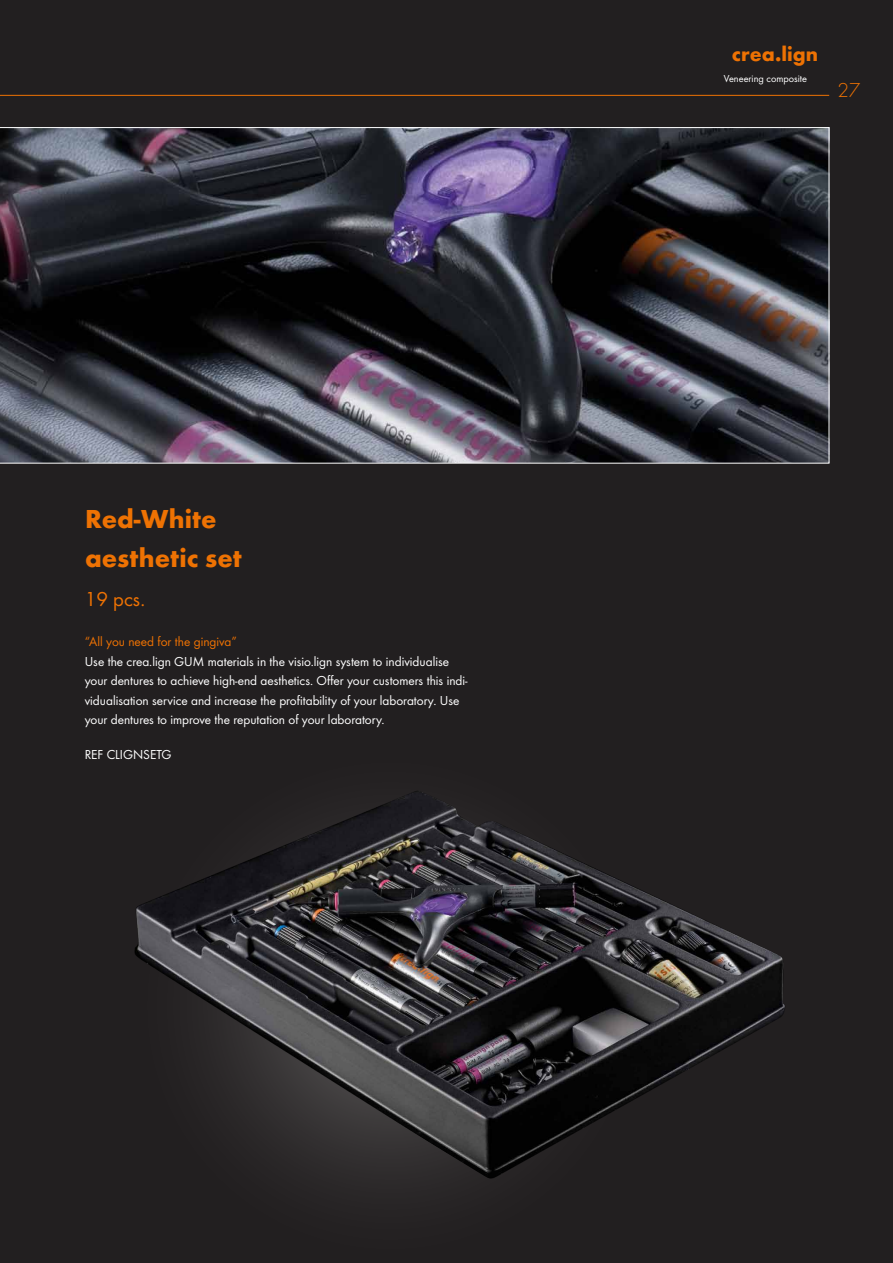
<style>
.page{position:relative;width:893px;height:1263px;background:#221f20}
.page>*{position:absolute;margin:0;border:0;box-sizing:border-box;transform-origin:0 0}
.t1{font:700 27px/39px "Futura";color:#ee7203}
.t2{font:700 21px "Futura";color:#ee7203}
.t3{font:21px "Futura Boo";color:#ee7203}
.t4{font:300 21px "Futura";color:#ee7203}
.t5{font:13.5px/19.5px "Futura Boo";color:#fff}
.t6{font:13.5px "Futura Boo";color:#ee7203}
.t7{font:10.5px "Futura Boo";color:#fff}
</style>
<div class="page">
<hr style="left:0;top:95px;width:829px;height:1px;background:#ee7203">
<div style="left:126px;top:753px;width:528px;height:504px;background:#242122;border-radius:50%"></div>
<img style="left:115px;top:767px;width:686px;height:413px">
<svg style="left:0;top:127px;width:829px;height:336px"></svg>
<h1 class="t1" style="left:85px;top:497px;width:158px">Red-White aesthetic set</h1>
<h2 class="t3" style="left:85px;top:584px;width:62px">19 pcs.</h2>
<p class="t6" style="left:85px;top:632px;width:154px">“All you need for the gingiva”</p>
<p class="t5" style="left:85px;top:651px;width:384px">Use the crea.lign GUM materials in the visio.lign system to individualise your dentures to achieve high-end aesthetics. Offer your customers this indi&shy;vidualisation service and increase the profitability of your laboratory. Use your dentures to improve the reputation of your laboratory.</p>
<p class="t5" style="left:85px;top:744px;width:88px">REF CLIGNSETG</p>
<h2 class="t2" style="left:732px;top:38px;width:88px">crea.lign</h2>
<p class="t7" style="left:724px;top:71px;width:85px">Veneering composite</p>
<h2 class="t4" style="left:837px;top:77px;width:24px">27</h2>
</div>
